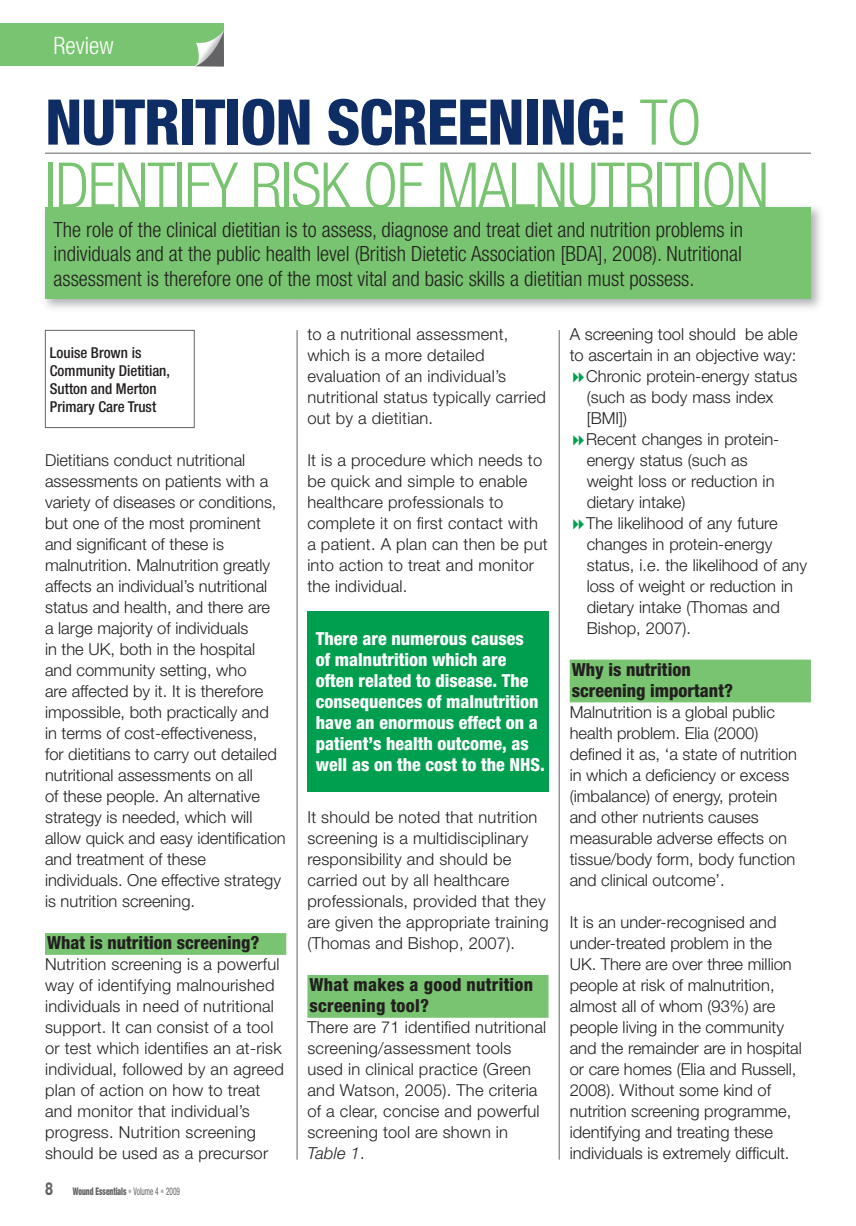
<style>
.page{position:relative;width:856px;height:1226px;background:#fff}
.page>*{position:absolute;margin:0;border:0;box-sizing:border-box;transform-origin:0 0}
.t1{font:300 condensed 63px/63px "Helvetica Neue";letter-spacing:-.02em;color:#78c470}
.t2{font:300 condensed 24px "Helvetica Neue";color:#fff}
.t3{font:300 condensed 21px/24px "Helvetica Neue";color:#231f20;text-align:justify}
.t4{font:800 condensed 18px/21px "Helvetica Neue";color:#fff}
.t5{font:800 condensed 18px/21px "Helvetica Neue";color:#231f20}
.t6{font:300 16.5px/21px "Helvetica Neue";color:#231f20}
.t7{font:500 condensed 15px/18px "Helvetica Neue";color:#231f20}
.t8{font:900 condensed 10.5px "Helvetica Neue";color:#636366;scale:.7 1}
.s1{font-weight:800;color:#0f2d65}
.s2{font-weight:800;font-stretch:normal;font-size:18px}
.s3{font-weight:400;color:#adaeb2}
.s4{font-weight:400}
.s5{font-style:italic}
</style>
<div class="page">
<div style="left:0;top:24px;width:224px;height:42px;background:#78c470"></div>
<svg style="left:195px;top:30px;width:29px;height:36px"></svg>
<img style="left:44px;top:206px;width:777px;height:102px">
<div style="left:45px;top:207px;width:765px;height:92px;background:#78c470"></div>
<div style="left:45px;top:933px;width:241px;height:21px;background:#78c470"></div>
<hr style="left:45px;top:153px;width:765px;height:1px;background:#636366">
<div style="left:45px;top:330px;width:149px;height:98px;border:1px solid #636366"></div>
<div style="left:569px;top:659px;width:241px;height:22px;background:#78c470"></div>
<div style="left:569px;top:680px;width:241px;height:22px;background:#78c470"></div>
<hr style="left:297px;top:330px;width:1px;height:829px;background:#636366">
<hr style="left:559px;top:330px;width:1px;height:829px;background:#636366">
<div style="left:307px;top:610px;width:241px;height:181px;background:#009f4f"></div>
<div style="left:307px;top:974px;width:241px;height:22px;background:#78c470"></div>
<div style="left:307px;top:995px;width:241px;height:22px;background:#78c470"></div>
<h2 class="t2" style="left:54px;top:32px;width:61px">Review</h2>
<h1 class="t1" style="left:45px;top:90px;width:725px"><span class="s1">NUTRITION SCREENING:</span> TO<br>IDENTIFY RISK OF MALNUTRITION</h1>
<p class="t3" style="left:54px;top:218px;width:690px">The role of the clinical dietitian is to assess, diagnose and treat diet and nutrition problems in individuals and at the public health level (British Dietetic Association [BDA], 2008). Nutritional assessment is therefore one of the most vital and basic skills a dietitian must possess.</p>
<p class="t7" style="left:50px;top:343px;width:122px">Louise Brown is<br>Community Dietitian,<br>Sutton and Merton<br>Primary Care Trust</p>
<p class="t6" style="left:45px;top:449px;width:242px">Dietitians conduct nutritional assessments on patients with a variety of diseases or conditions, but one of the most prominent and significant of these is malnutrition. Malnutrition greatly affects an individual’s nutritional status and health, and there are<br>a large majority of individuals<br>in the UK, both in the hospital and community setting, who<br>are affected by it. It is therefore impossible, both practically and<br>in terms of cost-effectiveness,<br>for dietitians to carry out detailed nutritional assessments on all<br>of these people. An alternative strategy is needed, which will allow quick and easy identification and treatment of these individuals. One effective strategy is nutrition screening.</p>
<p class="t5" style="left:47px;top:932px;width:214px">What is nutrition screening?</p>
<p class="t6" style="left:45px;top:953px;width:240px">Nutrition screening is a powerful way of identifying malnourished individuals in need of nutritional support. It can consist of a tool or test which identifies an at-risk individual, followed by an agreed plan of action on how to treat and monitor that individual’s progress. Nutrition screening should be used as a precursor</p>
<p class="t8" style="left:45px;top:1184px;width:194px"><span class="s2">8</span> Wound Essentials <span class="s3">•</span> <span class="s4">Volume 4</span> <span class="s3">•</span> <span class="s4">2009</span></p>
<p class="t6" style="left:307px;top:323px;width:240px">to a nutritional assessment, which is a more detailed evaluation of an individual’s nutritional status typically carried out by a dietitian.</p>
<p class="t6" style="left:307px;top:449px;width:242px">It is a procedure which needs to be quick and simple to enable healthcare professionals to complete it on first contact with a patient. A plan can then be put into action to treat and monitor the individual.</p>
<p class="t4" style="left:316px;top:628px;width:230px">There are numerous causes<br>of malnutrition which are often related to disease. The consequences of malnutrition have an enormous effect on a patient’s health outcome, as well as on the cost to the NHS.</p>
<p class="t6" style="left:307px;top:806px;width:242px">It should be noted that nutrition screening is a multidisciplinary responsibility and should be carried out by all healthcare professionals, provided that they are given the appropriate training (Thomas and Bishop, 2007).</p>
<p class="t5" style="left:309px;top:973px;width:225px">What makes a good nutrition screening tool?</p>
<p class="t6" style="left:307px;top:1016px;width:240px">There are 71 identified nutritional screening/assessment tools used in clinical practice (Green and Watson, 2005). The criteria of a clear, concise and powerful screening tool are shown in<br><span class="s5">Table 1</span>.</p>
<p class="t6" style="left:569px;top:323px;width:229px">A screening tool should be able</p>
<p class="t6" style="left:569px;top:344px;width:228px">to ascertain in an objective way:</p>
<p class="t6" style="left:586px;top:365px;width:213px">Chronic protein-energy status</p>
<p class="t6" style="left:586px;top:386px;width:188px">(such as body mass index</p>
<p class="t6" style="left:586px;top:407px;width:42px">[BMI])</p>
<p class="t6" style="left:586px;top:428px;width:195px">Recent changes in protein-</p>
<p class="t6" style="left:586px;top:449px;width:162px">energy status (such as</p>
<p class="t6" style="left:586px;top:470px;width:189px">weight loss or reduction in</p>
<p class="t6" style="left:586px;top:491px;width:100px">dietary intake)</p>
<p class="t6" style="left:586px;top:512px;width:193px">The likelihood of any future</p>
<p class="t6" style="left:586px;top:533px;width:187px">changes in protein-energy</p>
<p class="t6" style="left:586px;top:554px;width:222px">status, i.e. the likelihood of any</p>
<p class="t6" style="left:586px;top:575px;width:208px">loss of weight or reduction in</p>
<p class="t6" style="left:586px;top:596px;width:195px">dietary intake (Thomas and</p>
<p class="t6" style="left:586px;top:617px;width:106px">Bishop, 2007).</p>
<p class="t5" style="left:571px;top:658px;width:163px">Why is nutrition screening important?</p>
<p class="t6" style="left:569px;top:701px;width:229px">Malnutrition is a global public health problem. Elia (2000) defined it as, ‘a state of nutrition in which a deficiency or excess (imbalance) of energy, protein and other nutrients causes measurable adverse effects on tissue/body form, body function and clinical outcome’.</p>
<p class="t6" style="left:569px;top:911px;width:233px">It is an under-recognised and under-treated problem in the<br>UK. There are over three million people at risk of malnutrition, almost all of whom (93%) are people living in the community and the remainder are in hospital or care homes (Elia and Russell,<br>2008). Without some kind of nutrition screening programme, identifying and treating these individuals is extremely difficult.</p>
</div>
